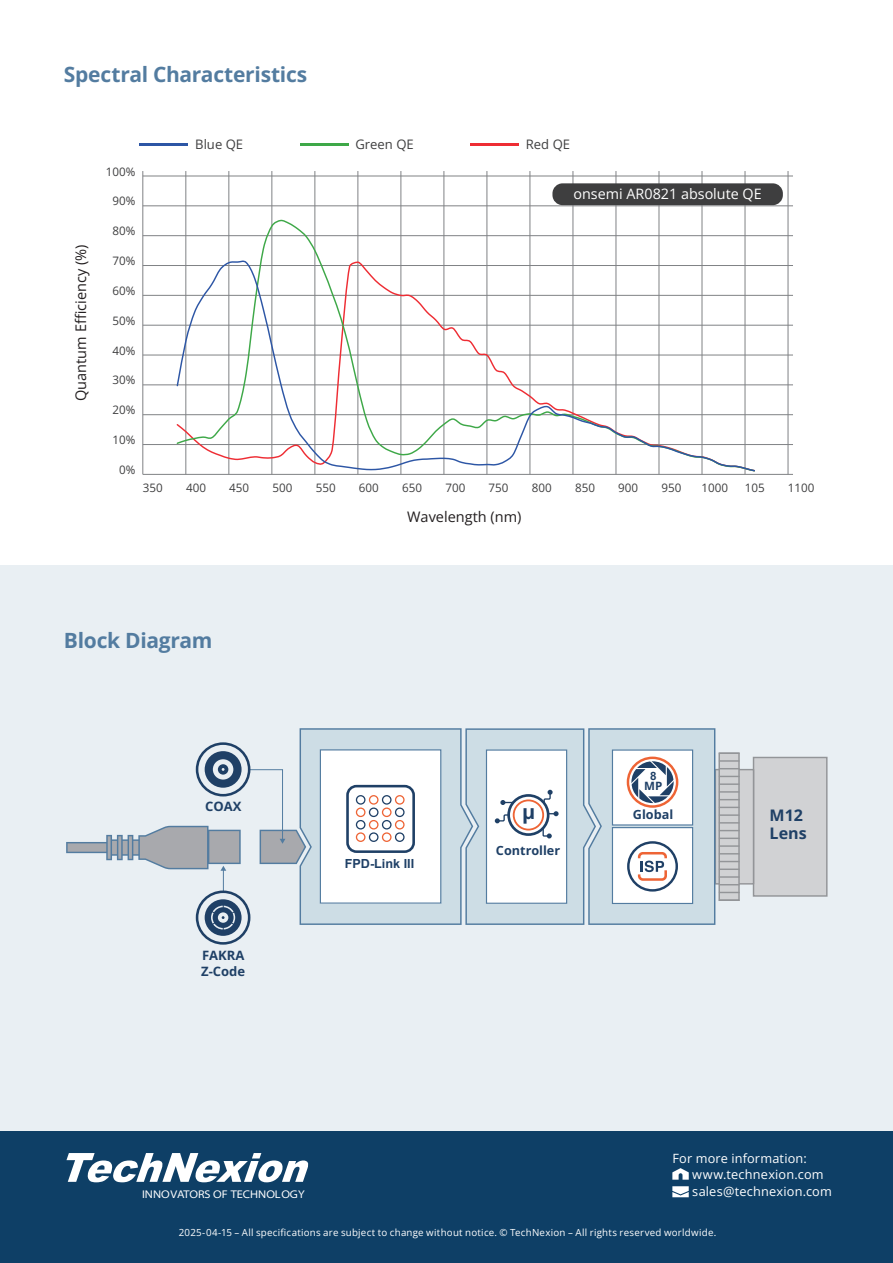
<style>
.page{position:relative;width:893px;height:1263px;background:#fff}
.page>*{position:absolute;margin:0;border:0;box-sizing:border-box;transform-origin:0 0}
.t1{font:700 21px "Open Sans";letter-spacing:-.015em;color:#537ca0}
.t2{font:700 19.8px "Open Sans";color:#1f4066}
.t3{font:700 15.9px/18px "Open Sans";color:#1f4066}
.t4{font:14.7px "Open Sans";color:#231f20}
.t5{font:14.55px "Open Sans";color:#231f20}
.t6{font:14.4px "Open Sans";color:#fff}
.t7{font:13.05px "Open Sans";color:#3e3e3f}
.t8{font:700 12.9px/15.5px "Open Sans";color:#1f4066}
.t9{font:12.75px/16.5px "Open Sans";letter-spacing:.015em;color:#fff}
.t10{font:700 12.6px "Open Sans";color:#1f4066}
.t11{font:700 12.6px "Arial";color:#1f4066}
.t12{font:11.7px "Open Sans";color:#3e3e3f}
.t13{font:700 11.4px "Open Sans";color:#1f4066}
.t14{font:700 11.4px "Arial";color:#1f4066}
.t15{font:semi-expanded 11.25px "Myriad Pro";color:#fff}
.t16{font:9.75px "Open Sans";letter-spacing:.025em;color:#fff}
</style>
<div class="page">
<div style="left:0;top:1131px;width:893px;height:132px;background:#0e3f66"></div>
<svg style="left:66px;top:1153px;width:242px;height:29px"></svg>
<svg style="left:672px;top:1168px;width:17px;height:12px"></svg>
<svg style="left:672px;top:1186px;width:17px;height:11px"></svg>
<div style="left:0;top:565px;width:893px;height:566px;background:#e9eff3"></div>
<div style="left:753px;top:757px;width:74px;height:139px;background:#d1d2d4"></div>
<div style="left:753px;top:757px;width:74px;height:140px;border:1px solid #939598"></div>
<div style="left:734px;top:770px;width:19px;height:114px;background:#d1d2d4"></div>
<div style="left:733px;top:769px;width:21px;height:115px;border:1px solid #939598"></div>
<div style="left:718px;top:752px;width:22px;height:149px;border:1px solid #939598"></div>
<svg style="left:66px;top:826px;width:175px;height:64px"></svg>
<div style="left:196px;top:742px;width:54px;height:54px;border:3px solid #1f4066;border-radius:50%"></div>
<svg style="left:205px;top:751px;width:37px;height:37px"></svg>
<div style="left:196px;top:890px;width:54px;height:55px;border:3px solid #1f4066;border-radius:50%"></div>
<svg style="left:205px;top:899px;width:37px;height:37px"></svg>
<svg style="left:249px;top:728px;width:490px;height:197px"></svg>
<hr style="left:143px;top:171px;width:1px;height:303px;background:#808285">
<hr style="left:143px;top:474px;width:650px;height:1px;background:#808285">
<hr style="left:143px;top:176px;width:650px;height:1px;background:#808285">
<hr style="left:143px;top:206px;width:650px;height:1px;background:#808285">
<hr style="left:143px;top:235px;width:650px;height:1px;background:#808285">
<hr style="left:143px;top:265px;width:650px;height:1px;background:#808285">
<hr style="left:143px;top:295px;width:650px;height:1px;background:#808285">
<hr style="left:143px;top:325px;width:650px;height:1px;background:#808285">
<hr style="left:143px;top:355px;width:650px;height:1px;background:#808285">
<hr style="left:143px;top:385px;width:650px;height:1px;background:#808285">
<hr style="left:143px;top:414px;width:650px;height:1px;background:#808285">
<hr style="left:143px;top:444px;width:650px;height:1px;background:#808285">
<hr style="left:186px;top:171px;width:1px;height:303px;background:#808285">
<hr style="left:229px;top:171px;width:1px;height:303px;background:#808285">
<hr style="left:788px;top:171px;width:1px;height:303px;background:#808285">
<hr style="left:745px;top:171px;width:1px;height:303px;background:#808285">
<hr style="left:702px;top:171px;width:1px;height:303px;background:#808285">
<hr style="left:659px;top:171px;width:1px;height:303px;background:#808285">
<hr style="left:616px;top:171px;width:1px;height:303px;background:#808285">
<hr style="left:573px;top:171px;width:1px;height:303px;background:#808285">
<hr style="left:530px;top:171px;width:1px;height:303px;background:#808285">
<hr style="left:487px;top:171px;width:1px;height:303px;background:#808285">
<hr style="left:444px;top:171px;width:1px;height:303px;background:#808285">
<hr style="left:401px;top:171px;width:1px;height:303px;background:#808285">
<hr style="left:358px;top:171px;width:1px;height:303px;background:#808285">
<hr style="left:315px;top:171px;width:1px;height:303px;background:#808285">
<hr style="left:272px;top:171px;width:1px;height:303px;background:#808285">
<hr style="left:140px;top:144px;width:48px;height:2px;background:#2d56a5">
<hr style="left:300px;top:143px;width:48px;height:3px;background:#3ea848">
<hr style="left:470px;top:144px;width:49px;height:2px;background:#ee2d34">
<div style="left:552px;top:183px;width:231px;height:22px;background:#3e3e3f;border-radius:10px"></div>
<svg style="left:175px;top:219px;width:581px;height:197px"></svg>
<svg style="left:176px;top:260px;width:580px;height:212px"></svg>
<h1 class="t1" style="left:64px;top:59px;width:245px">Spectral Characteristics</h1>
<h3 class="t4" style="left:71px;top:401px;width:158px;rotate:-90deg">Quantum Efficiency (%)</h3>
<p class="t12" style="left:106px;top:163px;width:31px">100%</p>
<p class="t12" style="left:112px;top:193px;width:24px">90%</p>
<p class="t12" style="left:112px;top:223px;width:24px">80%</p>
<p class="t12" style="left:112px;top:253px;width:24px">70%</p>
<p class="t12" style="left:112px;top:283px;width:24px">60%</p>
<p class="t12" style="left:112px;top:312px;width:24px">50%</p>
<p class="t12" style="left:112px;top:342px;width:24px">40%</p>
<p class="t12" style="left:112px;top:372px;width:24px">30%</p>
<p class="t12" style="left:112px;top:402px;width:24px">20%</p>
<p class="t12" style="left:112px;top:432px;width:24px">10%</p>
<p class="t12" style="left:119px;top:462px;width:18px">0%</p>
<p class="t12" style="left:143px;top:479px;width:21px">350</p>
<h3 class="t7" style="left:195px;top:136px;width:49px">Blue QE</h3>
<h3 class="t7" style="left:355px;top:136px;width:60px">Green QE</h3>
<h3 class="t7" style="left:526px;top:136px;width:46px">Red QE</h3>
<h3 class="t6" style="left:573px;top:184px;width:190px">onsemi AR0821 absolute QE</h3>
<p class="t12" style="left:186px;top:479px;width:21px">400</p>
<p class="t12" style="left:229px;top:479px;width:21px">450</p>
<p class="t12" style="left:272px;top:479px;width:21px">500</p>
<p class="t12" style="left:316px;top:479px;width:21px">550</p>
<p class="t12" style="left:359px;top:479px;width:21px">600</p>
<p class="t12" style="left:402px;top:479px;width:21px">650</p>
<p class="t12" style="left:445px;top:479px;width:21px">700</p>
<p class="t12" style="left:489px;top:479px;width:21px">750</p>
<p class="t12" style="left:532px;top:479px;width:21px">800</p>
<p class="t12" style="left:575px;top:479px;width:21px">850</p>
<p class="t12" style="left:618px;top:479px;width:21px">900</p>
<p class="t12" style="left:661px;top:479px;width:21px">950</p>
<p class="t12" style="left:701px;top:479px;width:28px">1000</p>
<p class="t12" style="left:745px;top:479px;width:21px">105</p>
<p class="t12" style="left:788px;top:479px;width:28px">1100</p>
<h3 class="t5" style="left:407px;top:507px;width:116px">Wavelength (nm)</h3>
<h1 class="t1" style="left:64px;top:625px;width:150px">Block Diagram</h1>
<h3 class="t8" style="left:205px;top:798px;width:38px">COAX</h3>
<h3 class="t8" style="left:201px;top:947px;width:46px">FAKRA<br>Z-Code</h3>
<p class="t11" style="left:345px;top:855px;width:71px">FPD-Link III</p>
<p class="t15" style="left:142px;top:1188px;width:164px">INNOVATORS OF TECHNOLOGY</p>
<p class="t14" style="left:650px;top:768px;width:8px">8</p>
<p class="t13" style="left:644px;top:778px;width:20px">MP</p>
<h2 class="t2" style="left:522px;top:798px;width:15px">μ</h2>
<p class="t10" style="left:633px;top:805px;width:42px">Global</p>
<p class="t10" style="left:496px;top:842px;width:66px">Controller</p>
<h3 class="t3" style="left:770px;top:805px;width:39px">M12<br>Lens</h3>
<h3 class="t9" style="left:692px;top:1149px;width:141px;text-indent:-20px">For more information: www.technexion.com sales@technexion.com</h3>
<p class="t16" style="left:179px;top:1226px;width:539px">2025-04-15 – All specifications are subject to change without notice. © TechNexion – All rights reserved worldwide.</p>
</div>
